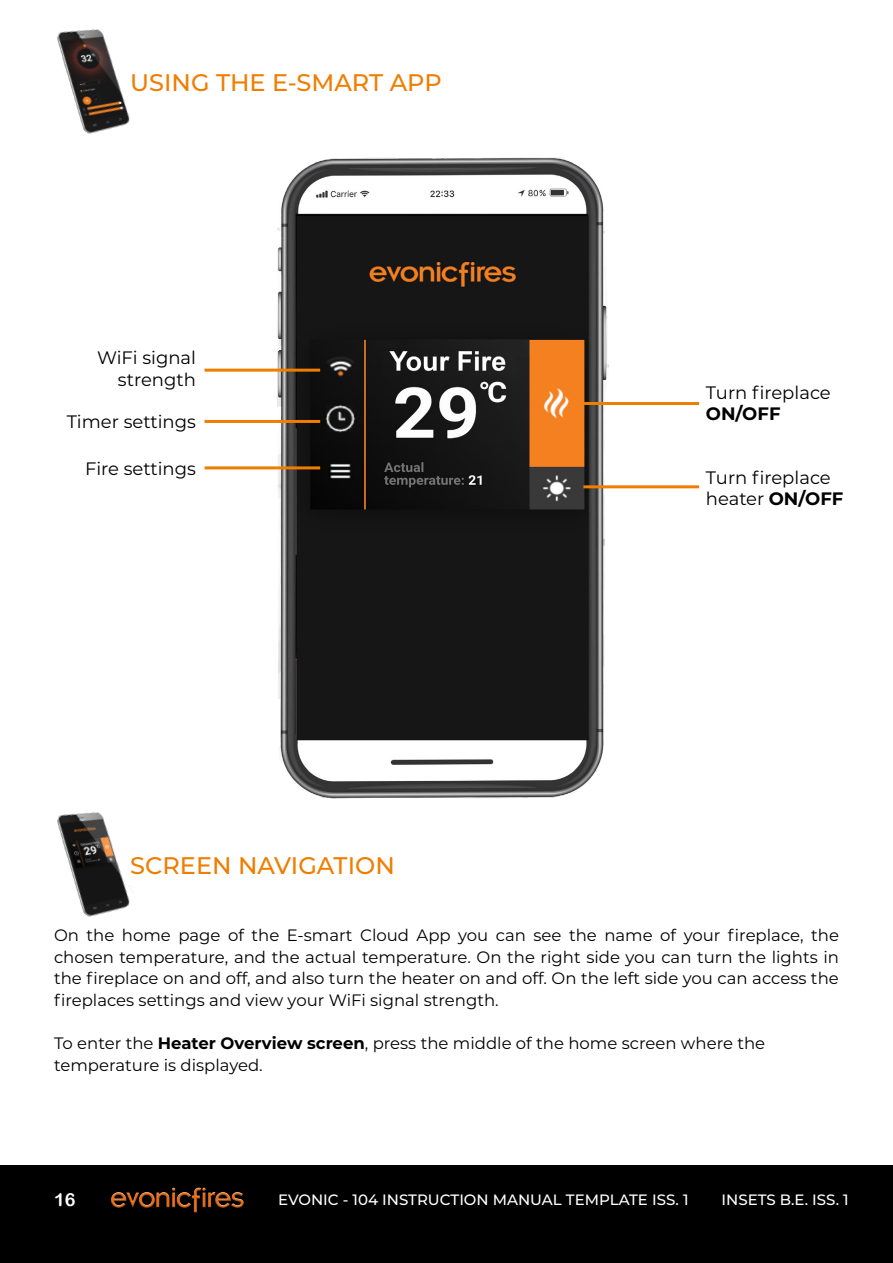
<style>
.page{position:relative;width:893px;height:1263px;background:#fff}
.page>*{position:absolute;margin:0;border:0;box-sizing:border-box;transform-origin:0 0}
.t1{font:500 24px "Montserrat";color:#ef7d00}
.t2{font:18px/21.6px "Montserrat";color:#000;text-align:right}
.t3{font:700 18px "Montserrat";color:#000}
.t4{font:18px "Arial Rounded MT Bold";color:#fff}
.t5{font:16.5px/21.6px "Montserrat";color:#000;text-align:justify}
.t6{font:500 15px "Montserrat";color:#fff}
.s1{font-weight:700}
</style>
<div class="page">
<img style="left:57px;top:812px;width:73px;height:105px">
<img style="left:269px;top:157px;width:355px;height:642px">
<hr style="left:205px;top:466px;width:115px;height:3px;background:#ef7d00">
<hr style="left:205px;top:369px;width:115px;height:3px;background:#ef7d00">
<hr style="left:205px;top:420px;width:115px;height:3px;background:#ef7d00">
<hr style="left:583px;top:402px;width:116px;height:3px;background:#ef7d00">
<hr style="left:583px;top:485px;width:116px;height:3px;background:#ef7d00">
<img style="left:57px;top:29px;width:73px;height:105px">
<div style="left:0;top:1166px;width:893px;height:97px;background:#000"></div>
<img style="left:111px;top:1187px;width:133px;height:26px">
<h1 class="t1" style="left:130px;top:66px;width:313px">USING THE E-SMART APP</h1>
<p class="t2" style="left:97px;top:346px;width:100px">WiFi signal strength</p>
<p class="t2" style="left:67px;top:410px;width:131px">Timer settings</p>
<p class="t2" style="left:85px;top:457px;width:112px">Fire settings</p>
<h1 class="t1" style="left:130px;top:849px;width:266px">SCREEN NAVIGATION</h1>
<p class="t2" style="left:706px;top:381px;width:126px">Turn fireplace</p>
<p class="t3" style="left:706px;top:401px;width:76px">ON/OFF</p>
<p class="t2" style="left:706px;top:466px;width:139px;text-align:left">Turn fireplace heater <span class="s1">ON/OFF</span></p>
<p class="t5" style="left:54px;top:924px;width:787px">On the home page of the E-smart Cloud App you can see the name of your fireplace, the chosen temperature, and the actual temperature. On the right side you can turn the lights in the fireplace on and off, and also turn the heater on and off. On the left side you can access the fireplaces settings and view your WiFi signal strength.</p>
<p class="t5" style="left:54px;top:1032px;width:713px">To enter the <span class="s1">Heater Overview screen</span>, press the middle of the home screen where the temperature is displayed.</p>
<p class="t4" style="left:54px;top:1189px;width:23px">16</p>
<p class="t6" style="left:278px;top:1189px;width:412px">EVONIC - 104 INSTRUCTION MANUAL TEMPLATE ISS. 1</p>
<p class="t6" style="left:721px;top:1189px;width:129px">INSETS B.E. ISS. 1</p>
</div>
